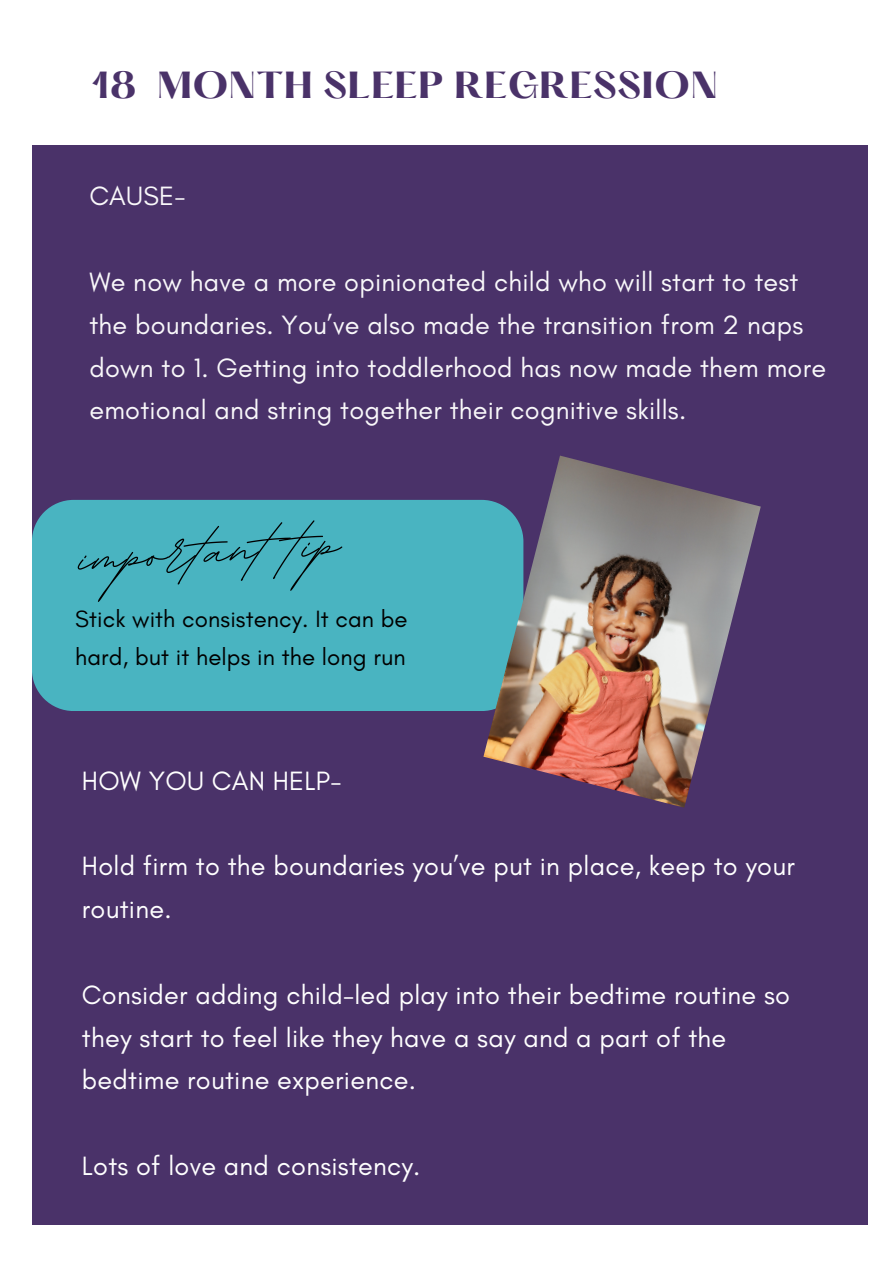
<style>
.page{position:relative;width:894px;height:1264px;background:#fff}
.page>*{position:absolute;margin:0;border:0;box-sizing:border-box;transform-origin:0 0}
.t1{font:700 82.5px "BD Script";color:#000}
.t2{font:700 33px "Hatton";letter-spacing:.01em;color:#4a3269}
.t3{font:27px/42.8px "Glacial Indifference";letter-spacing:.01em;color:#fff}
.t4{font:27px/42.8px "Glacial Indifference";letter-spacing:.01em;color:#f9f8fa}
.t5{font:24px/38.2px "Glacial Indifference";letter-spacing:.005em;color:#000}
</style>
<div class="page">
<div style="left:32px;top:145px;width:835px;height:1079px;background:#4a3269"></div>
<div style="left:32px;top:500px;width:451px;height:211px;background:#49b4c1"></div>
<img style="left:483px;top:455px;width:277px;height:352px">
<h4 class="t2" style="left:92px;top:69px;width:627px">18 MONTH SLEEP REGRESSION</h4>
<h3 class="t4" style="left:89px;top:174px;width:98px">CAUSE-</h3>
<h4 class="t4" style="left:89px;top:260px;width:738px">We now have a more opinionated child who will start to test the boundaries. You’ve also made the transition from 2 naps down to 1. Getting into toddlerhood has now made them more emotional and string together their cognitive skills.</h4>
<h4 class="t1" style="left:76px;top:503px;width:262px;rotate:-3deg">important tip</h4>
<h4 class="t5" style="left:75px;top:599px;width:334px">Stick with consistency. It can be hard, but it helps in the long run</h4>
<p class="t3" style="left:82px;top:759px;width:261px">HOW YOU CAN HELP-</p>
<h1 class="t3" style="left:82px;top:844px;width:714px">Hold firm to the boundaries you’ve put in place, keep to your routine.</h1>
<p class="t3" style="left:82px;top:972px;width:709px">Consider adding child-led play into their bedtime routine so they start to feel like they have a say and a part of the bedtime routine experience.</p>
<h3 class="t3" style="left:82px;top:1143px;width:340px">Lots of love and consistency.</h3>
</div>
